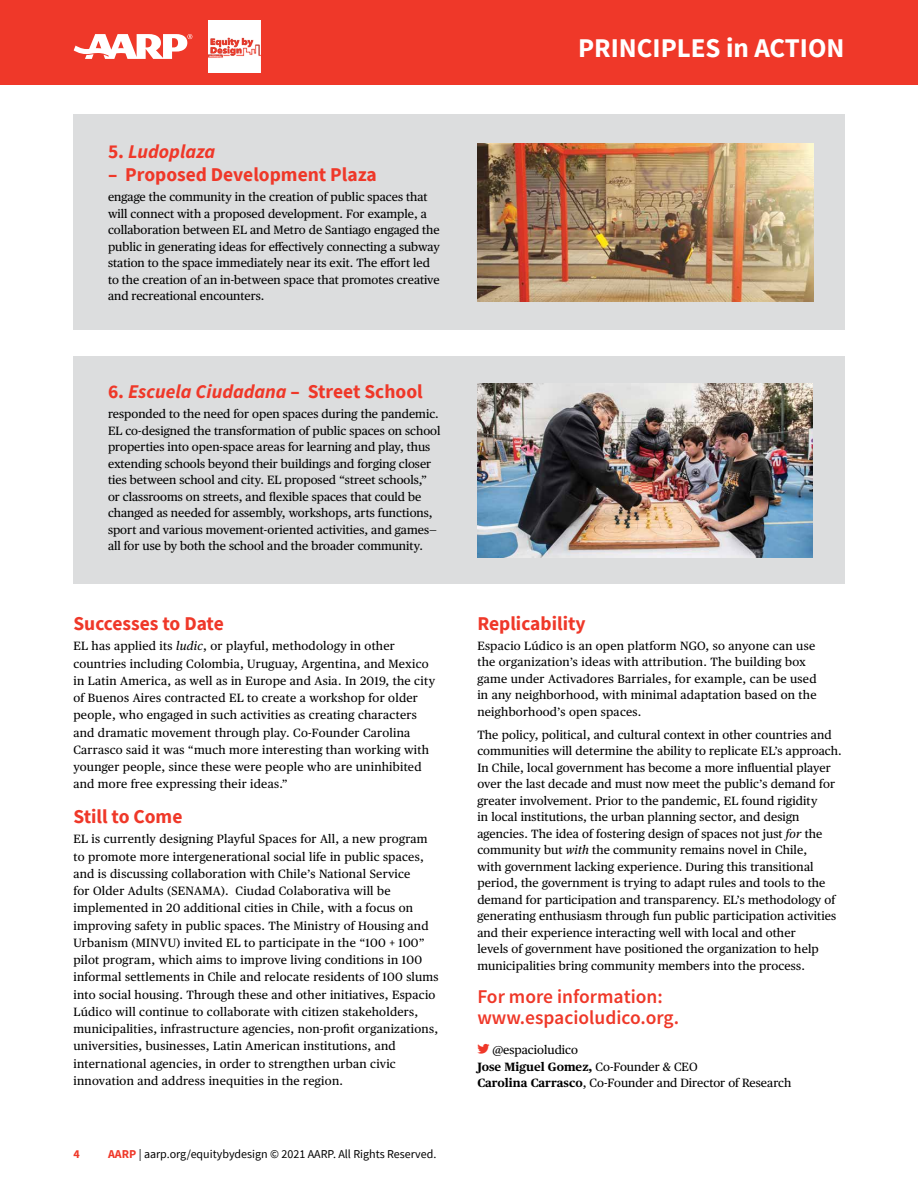
<style>
.page{position:relative;width:918px;height:1188px;background:#fff}
.page>*{position:absolute;margin:0;border:0;box-sizing:border-box;transform-origin:0 0}
.t1{font:700 27px "Source Sans Pro";color:#fff}
.t2{font:700 19.5px "Source Sans Pro";color:#ef3829}
.t3{font:italic 700 19.5px "Source Sans Pro";color:#ef3829}
.t4{font:600 19.5px/21px "Source Sans Pro";color:#ef3829}
.t5{font:12px/16.5px "Publico Text";letter-spacing:.01em;color:#000}
.t6{font:12px "Source Sans Pro";color:#000}
.t7{font:700 12px "Source Sans Pro";color:#ef3829}
.s1{font-style:normal}
.s2{font-style:italic}
.s3{font-weight:700;color:#ef3829}
.s4{font-weight:700}
</style>
<div class="page">
<div style="left:0;top:0;width:918px;height:85px;background:#ef3829"></div>
<svg style="left:74px;top:34px;width:118px;height:25px"></svg>
<img style="left:209px;top:21px;width:52px;height:51px">
<div style="left:73px;top:115px;width:772px;height:215px;background:#dcddde"></div>
<div style="left:73px;top:356px;width:772px;height:228px;background:#dcddde"></div>
<img style="left:477px;top:143px;width:336px;height:159px">
<img style="left:477px;top:384px;width:335px;height:173px">
<h2 class="t3" style="left:108px;top:139px;width:109px"><span class="s1">5.</span> Ludoplaza</h2>
<h2 class="t2" style="left:108px;top:162px;width:270px">– Proposed Development Plaza</h2>
<p class="t5" style="left:108px;top:188px;width:333px">engage the community in the creation of public spaces that will connect with a proposed development. For example, a collaboration between EL and Metro de Santiago engaged the public in generating ideas for effectively connecting a subway station to the space immediately near its exit. The effort led to the creation of an in-between space that promotes creative and recreational encounters.</p>
<h2 class="t3" style="left:108px;top:379px;width:316px"><span class="s1">6.</span> Escuela Ciudadana <span class="s1">– Street School</span></h2>
<p class="t5" style="left:108px;top:405px;width:334px">responded to the need for open spaces during the pandemic.<br>EL co-designed the transformation of public spaces on school properties into open-space areas for learning and play, thus extending schools beyond their buildings and forging closer ties between school and city. EL proposed “street schools,” or classrooms on streets, and flexible spaces that could be changed as needed for assembly, workshops, arts functions, sport and various movement-oriented activities, and games— all for use by both the school and the broader community.</p>
<h2 class="t2" style="left:73px;top:610px;width:152px">Successes to Date</h2>
<p class="t5" style="left:73px;top:637px;width:363px;line-height:17.2px">EL has applied its <span class="s2">ludic</span>, or playful, methodology in other countries including Colombia, Uruguay, Argentina, and Mexico in Latin America, as well as in Europe and Asia. In 2019, the city of Buenos Aires contracted EL to create a workshop for older people, who engaged in such activities as creating characters and dramatic movement through play. Co-Founder Carolina Carrasco said it was “much more interesting than working with younger people, since these were people who are uninhibited and more free expressing their ideas.”</p>
<h2 class="t2" style="left:73px;top:803px;width:111px">Still to Come</h2>
<p class="t5" style="left:73px;top:830px;width:367px;line-height:17.2px">EL is currently designing Playful Spaces for All, a new program to promote more intergenerational social life in public spaces, and is discussing collaboration with Chile’s National Service<br>for Older Adults (SENAMA). Ciudad Colaborativa will be implemented in 20 additional cities in Chile, with a focus on improving safety in public spaces. The Ministry of Housing and Urbanism (MINVU) invited EL to participate in the “100 + 100” pilot program, which aims to improve living conditions in 100 informal settlements in Chile and relocate residents of 100 slums into social housing. Through these and other initiatives, Espacio Lúdico will continue to collaborate with citizen stakeholders, municipalities, infrastructure agencies, non-profit organizations, universities, businesses, Latin American institutions, and international agencies, in order to strengthen urban civic innovation and address inequities in the region.</p>
<p class="t7" style="left:74px;top:1146px;width:8px">4</p>
<p class="t6" style="left:108px;top:1146px;width:330px"><span class="s3">AARP</span> | aarp.org/equitybydesign © 2021 AARP. All Rights Reserved.</p>
<h1 class="t1" style="left:578px;top:29px;width:268px">PRINCIPLES in ACTION</h1>
<h2 class="t2" style="left:477px;top:610px;width:110px">Replicability</h2>
<p class="t5" style="left:477px;top:636px;width:341px">Espacio Lúdico is an open platform NGO, so anyone can use the organization’s ideas with attribution. The building box game under Activadores Barriales, for example, can be used in any neighborhood, with minimal adaptation based on the neighborhood’s open spaces.</p>
<p class="t5" style="left:477px;top:726px;width:366px">The policy, political, and cultural context in other countries and communities will determine the ability to replicate EL’s approach.<br>In Chile, local government has become a more influential player over the last decade and must now meet the public’s demand for greater involvement. Prior to the pandemic, EL found rigidity<br>in local institutions, the urban planning sector, and design agencies. The idea of fostering design of spaces not just <span class="s2">for</span> the community but <span class="s2">with</span> the community remains novel in Chile,<br>with government lacking experience. During this transitional period, the government is trying to adapt rules and tools to the demand for participation and transparency. EL’s methodology of generating enthusiasm through fun public participation activities and their experience interacting well with local and other<br>levels of government have positioned the organization to help municipalities bring community members into the process.</p>
<h2 class="t4" style="left:477px;top:987px;width:203px">For more information: www.espacioludico.org.</h2>
<p class="t5" style="left:477px;top:1041px;width:315px;text-indent:15px">@espacioludico<br><span class="s4">Jose Miguel Gomez,</span> Co-Founder &amp; CEO<br><span class="s4">Carolina Carrasco</span>, Co-Founder and Director of Research</p>
</div>
